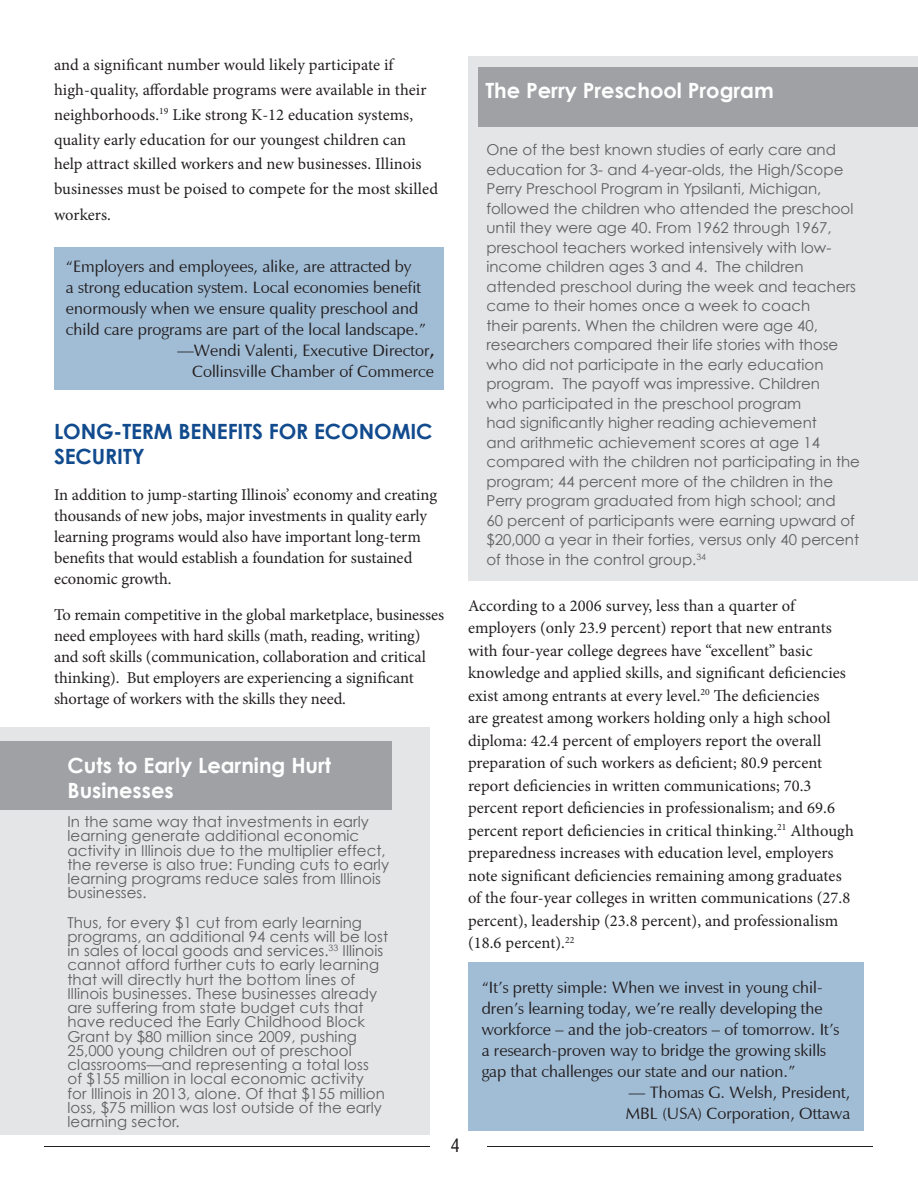
<style>
.page{position:relative;width:918px;height:1188px;background:#fff}
.page>*{position:absolute;margin:0;border:0;box-sizing:border-box;transform-origin:0 0}
.t1{font:700 21px/25.2px "Century Gothic";color:#fff}
.t2{font:700 21px/25.5px "Century Gothic";letter-spacing:-.005em;color:#114b8e}
.t3{font:condensed 18px "Helvetica";color:#231f20}
.t4{font:16.5px/22.5px "Minion Pro";color:#231f20}
.t5{font:16.5px/21px "Eterna Regular SWFTE";color:#231f20}
.t6{font:15px/19.5px "Century Gothic";color:#5f5f62}
.s1{font-family:"Eterna Bold SWFTE"}
</style>
<div class="page">
<hr style="left:488px;top:1146px;width:385px;height:1px;background:#231f20">
<hr style="left:45px;top:1146px;width:385px;height:1px;background:#231f20">
<div style="left:54px;top:247px;width:390px;height:143px;background:#a1bdd6"></div>
<div style="left:468px;top:962px;width:396px;height:169px;background:#a1bdd6"></div>
<div style="left:468px;top:56px;width:450px;height:525px;background:#e4e5e7"></div>
<div style="left:478px;top:67px;width:440px;height:60px;background:#a0a1a5"></div>
<div style="left:0;top:727px;width:430px;height:408px;background:#e4e5e7"></div>
<div style="left:0;top:741px;width:392px;height:69px;background:#a0a1a5"></div>
<p class="t4" style="left:54px;top:53px;width:386px;line-height:24.9px">and a significant number would likely participate if high-quality, affordable programs were available in their neighborhoods.<sup>19</sup> Like strong K-12 education systems, quality early education for our youngest children can help attract skilled workers and new businesses. Illinois businesses must be poised to compete for the most skilled workers.</p>
<p class="t1" style="left:485px;top:78px;width:290px">The Perry Preschool Program</p>
<p class="t6" style="left:486px;top:140px;width:375px">One of the best known studies of early care and education for 3- and 4-year-olds, the High/Scope Perry Preschool Program in Ypsilanti, Michigan, followed the children who attended the preschool until they were age 40. From 1962 through 1967, preschool teachers worked intensively with low&shy;income children ages 3 and 4. The children attended preschool during the week and teachers came to their homes once a week to coach<br>their parents. When the children were age 40, researchers compared their life stories with those who did not participate in the early education program. The payoff was impressive. Children<br>who participated in the preschool program<br>had significantly higher reading achievement<br>and arithmetic achievement scores at age 14 compared with the children not participating in the program; 44 percent more of the children in the Perry program graduated from high school; and<br>60 percent of participants were earning upward of $20,000 a year in their forties, versus only 40 percent of those in the control group.<sup>34</sup></p>
<p class="t5" style="left:66px;top:256px;width:361px">“Employers and employees, alike, are attracted by<br>a strong education system. Local economies benefit enormously when we ensure quality preschool and child care programs are part of the local landscape.”</p>
<p class="t5" style="left:177px;top:340px;width:258px">—Wendi Valenti, Executive Director<span class="s1">,</span></p>
<p class="t5" style="left:192px;top:361px;width:243px">Collinsville Chamber of Commerce</p>
<p class="t2" style="left:54px;top:418px;width:380px">LONG-TERM BENEFITS FOR ECONOMIC<br>SECURITY</p>
<p class="t4" style="left:54px;top:485px;width:385px;line-height:21px">In addition to jump-starting Illinois’ economy and creating thousands of new jobs, major investments in quality early learning programs would also have important long-term benefits that would establish a foundation for sustained economic growth.</p>
<p class="t4" style="left:54px;top:605px;width:392px;line-height:21px">To remain competitive in the global marketplace, businesses need employees with hard skills (math, reading, writing) and soft skills (communication, collaboration and critical thinking). But employers are experiencing a significant shortage of workers with the skills they need.</p>
<p class="t4" style="left:468px;top:594px;width:387px">According to a 2006 survey, less than a quarter of employers (only 23.9 percent) report that new entrants with four-year college degrees have “excellent” basic knowledge and applied skills, and significant deficiencies exist among entrants at every level.<sup>20</sup> The deficiencies<br>are greatest among workers holding only a high school diploma: 42.4 percent of employers report the overall preparation of such workers as deficient; 80.9 percent report deficiencies in written communications; 70.3 percent report deficiencies in professionalism; and 69.6 percent report deficiencies in critical thinking.<sup>21</sup> Although preparedness increases with education level, employers note significant deficiencies remaining among graduates of the four-year colleges in written communications (27.8 percent), leadership (23.8 percent), and professionalism (18.6 percent).<sup>22</sup></p>
<p class="t1" style="left:68px;top:752px;width:265px">Cuts to Early Learning Hurt<br>Businesses</p>
<p class="t6" style="left:68px;top:814px;width:323px;line-height:14.2px">In the same way that investments in early learning generate additional economic activity in Illinois due to the multiplier effect, the reverse is also true: Funding cuts to early learning programs reduce sales from Illinois businesses.</p>
<p class="t6" style="left:68px;top:915px;width:322px;line-height:14.2px">Thus, for every $1 cut from early learning programs, an additional 94 cents will be lost in sales of local goods and services.<sup>33</sup> Illinois cannot afford further cuts to early learning that will directly hurt the bottom lines of Illinois businesses. These businesses already are suffering from state budget cuts that have reduced the Early Childhood Block Grant by $80 million since 2009, pushing 25,000 young children out of preschool classrooms—and representing a total loss<br>of $155 million in local economic activity<br>for Illinois in 2013, alone. Of that $155 million loss, $75 million was lost outside of the early learning sector.</p>
<p class="t5" style="left:482px;top:977px;width:359px">“It’s pretty simple: When we invest in young chil&shy;dren’s learning today, we’re really developing the workforce – and the job-creators – of tomorrow. It’s a research-proven way to bridge the growing skills gap that challenges our state and our nation.”</p>
<p class="t5" style="left:629px;top:1082px;width:223px">— Thomas G. Welsh, President,</p>
<p class="t5" style="left:626px;top:1103px;width:226px">MBL (USA) Corporation, Ottawa</p>
<p class="t3" style="left:451px;top:1134px;width:10px">4</p>
</div>
